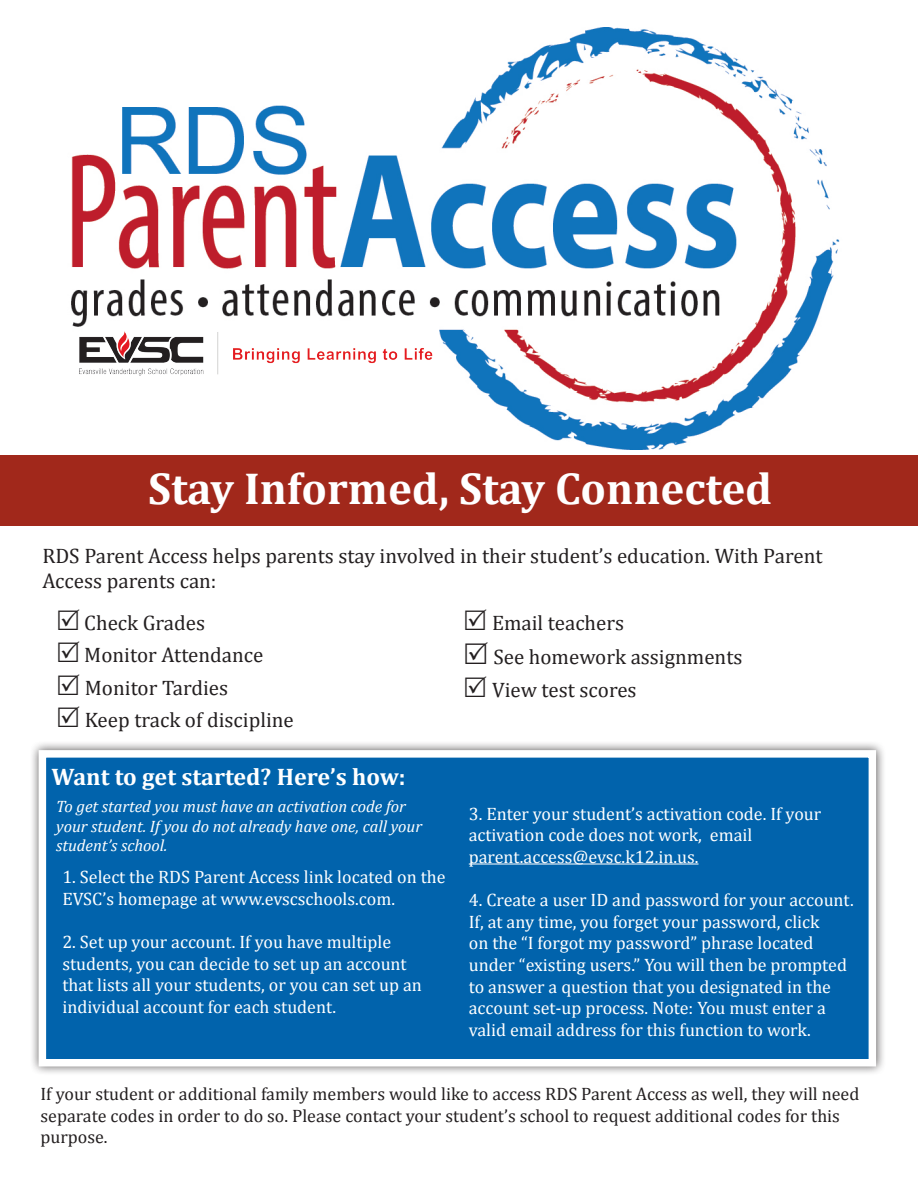
<style>
.page{position:relative;width:918px;height:1188px;background:#fff}
.page>*{position:absolute;margin:0;border:0;box-sizing:border-box;transform-origin:0 0}
.t1{font:700 45px "Cambria";color:#fff}
.t2{font:700 24px "Cambria";color:#fff}
.t3{font:21px/25.2px "Cambria";color:#231f20}
.t4{font:18px/21.6px "Cambria";color:#fff}
.t5{font:18px/21.6px "Cambria";color:#231f20}
.t6{font:italic 16.5px/19.5px "Cambria";color:#fff}
</style>
<div class="page">
<img style="left:71px;top:28px;width:769px;height:421px">
<div style="left:29px;top:740px;width:857px;height:336px;background:#231f20;opacity:.75"></div>
<div style="left:39px;top:750px;width:837px;height:316px;background:#0163ac;border:8px solid #fff"></div>
<hr style="left:469px;top:863px;width:230px;height:2px;background:#fff">
<div style="left:0;top:456px;width:918px;height:70px;background:#a1281b"></div>
<img style="left:73px;top:328px;width:364px;height:50px">
<p class="t1" style="left:148px;top:457px;width:626px">Stay Informed, Stay Connected</p>
<p class="t1" style="left:273px;top:463px;width:380px">RDS Parent Access</p>
<p class="t3" style="left:42px;top:543px;width:782px">RDS Parent Access helps parents stay involved in their student’s education. With Parent<br>Access parents can:</p>
<p class="t3" style="left:84px;top:610px;width:122px">Check Grades</p>
<p class="t3" style="left:84px;top:642px;width:181px">Monitor Attendance</p>
<p class="t3" style="left:85px;top:675px;width:145px">Monitor Tardies</p>
<p class="t3" style="left:85px;top:707px;width:211px">Keep track of discipline</p>
<p class="t2" style="left:52px;top:760px;width:356px">Want to get started? Here’s how:</p>
<p class="t6" style="left:56px;top:796px;width:368px">To get started you must have an activation code for your student. If you do not already have one, call your student’s school.</p>
<p class="t4" style="left:62px;top:866px;width:385px">1. Select the RDS Parent Access link located on the<br>EVSC’s homepage at www.evscschools.com.</p>
<p class="t4" style="left:62px;top:931px;width:361px">2. Set up your account. If you have multiple students, you can decide to set up an account that lists all your students, or you can set up an individual account for each student.</p>
<p class="t3" style="left:492px;top:610px;width:134px">Email teachers</p>
<p class="t3" style="left:493px;top:644px;width:251px">See homework assignments</p>
<p class="t3" style="left:492px;top:677px;width:146px">View test scores</p>
<p class="t4" style="left:469px;top:803px;width:354px">3. Enter your student’s activation code. If your activation code does not work, email</p>
<p class="t4" style="left:469px;top:846px;width:231px">parent.access@evsc.k12.in.us.</p>
<p class="t4" style="left:469px;top:889px;width:386px">4. Create a user ID and password for your account.<br>If, at any time, you forget your password, click<br>on the “I forgot my password” phrase located under “existing users.” You will then be prompted to answer a question that you designated in the account set-up process. Note: You must enter a valid email address for this function to work.</p>
<p class="t5" style="left:40px;top:1083px;width:820px">If your student or additional family members would like to access RDS Parent Access as well, they will need separate codes in order to do so. Please contact your student’s school to request additional codes for this purpose.</p>
</div>
